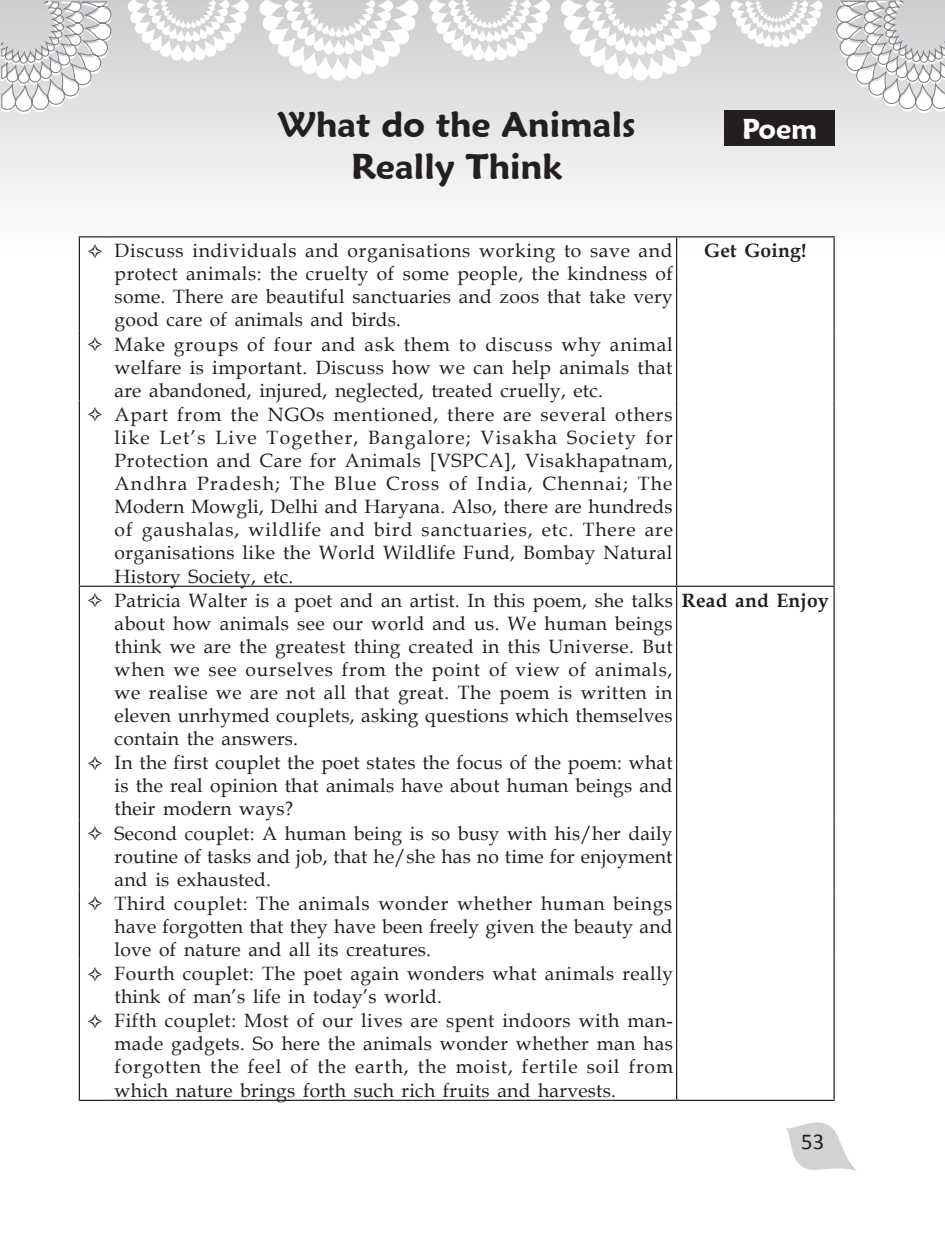
<style>
.page{position:relative;width:945px;height:1260px;background:#fff}
.page>*{position:absolute;margin:0;border:0;box-sizing:border-box;transform-origin:0 0}
.Chapter_head{font:600 35px/42px "Maiandra GD";color:#231f20;text-align:center}
.Chapter_head-2{font:600 28px "Maiandra GD";color:#fff}
.t1{font:22.75px "Calibri";color:#231f20}
.Body_text{font:19.25px/23.1px "Book Antiqua";letter-spacing:.01em;color:#231f20;text-align:justify}
.Body_text-2{font:700 19.25px "Book Antiqua";letter-spacing:.01em;color:#231f20}
</style>
<div class="page">
<div style="left:1px;top:0;width:944px;height:288px;background:linear-gradient(to bottom,#cdced1,#fff)"></div>
<svg style="left:561px;top:0;width:159px;height:81px"></svg>
<svg style="left:259px;top:0;width:160px;height:81px"></svg>
<svg style="left:429px;top:0;width:121px;height:61px"></svg>
<svg style="left:128px;top:0;width:121px;height:61px"></svg>
<svg style="left:730px;top:1px;width:93px;height:46px"></svg>
<svg style="left:835px;top:0;width:110px;height:114px"></svg>
<svg style="left:1px;top:0;width:112px;height:115px"></svg>
<svg style="left:786px;top:1122px;width:71px;height:49px"></svg>
<hr style="left:111px;top:236px;width:566px;height:1px;background:#231f20">
<hr style="left:677px;top:236px;width:158px;height:1px;background:#231f20">
<hr style="left:834px;top:237px;width:1px;height:93px;background:#231f20">
<hr style="left:834px;top:330px;width:1px;height:71px;background:#231f20">
<hr style="left:834px;top:401px;width:1px;height:185px;background:#231f20">
<hr style="left:834px;top:587px;width:1px;height:162px;background:#231f20">
<hr style="left:834px;top:749px;width:1px;height:70px;background:#231f20">
<hr style="left:834px;top:819px;width:1px;height:71px;background:#231f20">
<hr style="left:834px;top:890px;width:1px;height:70px;background:#231f20">
<hr style="left:834px;top:960px;width:1px;height:47px;background:#231f20">
<hr style="left:834px;top:1007px;width:1px;height:93px;background:#231f20">
<hr style="left:111px;top:1100px;width:566px;height:1px;background:#231f20">
<hr style="left:677px;top:1100px;width:158px;height:1px;background:#231f20">
<hr style="left:676px;top:237px;width:1px;height:93px;background:#231f20">
<hr style="left:676px;top:330px;width:1px;height:71px;background:#231f20">
<hr style="left:676px;top:401px;width:1px;height:185px;background:#231f20">
<hr style="left:111px;top:586px;width:566px;height:1px;background:#231f20">
<hr style="left:677px;top:586px;width:158px;height:1px;background:#231f20">
<hr style="left:676px;top:587px;width:1px;height:162px;background:#231f20">
<hr style="left:676px;top:749px;width:1px;height:70px;background:#231f20">
<hr style="left:676px;top:819px;width:1px;height:71px;background:#231f20">
<hr style="left:676px;top:890px;width:1px;height:70px;background:#231f20">
<hr style="left:676px;top:960px;width:1px;height:47px;background:#231f20">
<hr style="left:676px;top:1007px;width:1px;height:93px;background:#231f20">
<hr style="left:79px;top:236px;width:32px;height:1px;background:#231f20">
<hr style="left:79px;top:1100px;width:32px;height:1px;background:#231f20">
<hr style="left:79px;top:586px;width:32px;height:1px;background:#231f20">
<hr style="left:79px;top:237px;width:1px;height:93px;background:#231f20">
<hr style="left:79px;top:330px;width:1px;height:71px;background:#231f20">
<hr style="left:79px;top:401px;width:1px;height:185px;background:#231f20">
<hr style="left:79px;top:587px;width:1px;height:162px;background:#231f20">
<hr style="left:79px;top:749px;width:1px;height:70px;background:#231f20">
<hr style="left:79px;top:819px;width:1px;height:71px;background:#231f20">
<hr style="left:79px;top:890px;width:1px;height:70px;background:#231f20">
<hr style="left:79px;top:960px;width:1px;height:47px;background:#231f20">
<hr style="left:79px;top:1007px;width:1px;height:93px;background:#231f20">
<div style="left:724px;top:110px;width:111px;height:36px;background:#231f20"></div>
<svg style="left:88px;top:244px;width:14px;height:14px"></svg>
<p class="Chapter_head" style="left:278px;top:103px;width:359px">What do the Animals<br>Really Think</p>
<p class="Chapter_head-2" style="left:742px;top:112px;width:77px">Poem</p>
<p class="Body_text" style="left:115px;top:239px;width:560px">Discuss individuals and organisations working to save and protect animals: the cruelty of some people, the kindness of some. There are beautiful sanctuaries and zoos that take very good care of animals and birds.</p>
<p class="Body_text-2" style="left:704px;top:237px;width:104px">Get Going!</p>
<p class="Body_text" style="left:115px;top:332px;width:560px">Make groups of four and ask them to discuss why animal welfare is important. Discuss how we can help animals that are abandoned, injured, neglected, treated cruelly, etc.</p>
<p class="Body_text" style="left:115px;top:402px;width:560px">Apart from the NGOs mentioned, there are several others like Let’s Live Together, Bangalore; Visakha Society for Protection and Care for Animals [VSPCA], Visakhapatnam, Andhra Pradesh; The Blue Cross of India, Chennai; The Modern Mowgli, Delhi and Haryana. Also, there are hundreds of gaushalas, wildlife and bird sanctuaries, etc. There are organisations like the World Wildlife Fund, Bombay Natural History Society, etc.</p>
<p class="Body_text" style="left:115px;top:588px;width:560px">Patricia Walter is a poet and an artist. In this poem, she talks about how animals see our world and us. We human beings think we are the greatest thing created in this Universe. But when we see ourselves from the point of view of animals, we realise we are not all that great. The poem is written in eleven unrhymed couplets, asking questions which themselves contain the answers.</p>
<p class="Body_text-2" style="left:682px;top:587px;width:148px">Read and Enjoy</p>
<p class="Body_text" style="left:115px;top:751px;width:560px">In the first couplet the poet states the focus of the poem: what is the real opinion that animals have about human beings and their modern ways?</p>
<p class="Body_text" style="left:115px;top:821px;width:559px">Second couplet: A human being is so busy with his/her daily routine of tasks and job, that he/she has no time for enjoyment and is exhausted.</p>
<p class="Body_text" style="left:115px;top:891px;width:559px">Third couplet: The animals wonder whether human beings have forgotten that they have been freely given the beauty and love of nature and all its creatures.</p>
<p class="Body_text" style="left:115px;top:962px;width:560px">Fourth couplet: The poet again wonders what animals really think of man’s life in today’s world.</p>
<p class="Body_text" style="left:115px;top:1009px;width:560px">Fifth couplet: Most of our lives are spent indoors with man&shy;made gadgets. So here the animals wonder whether man has forgotten the feel of the earth, the moist, fertile soil from which nature brings forth such rich fruits and harvests.</p>
<p class="t1" style="left:801px;top:1127px;width:25px">53</p>
</div>
